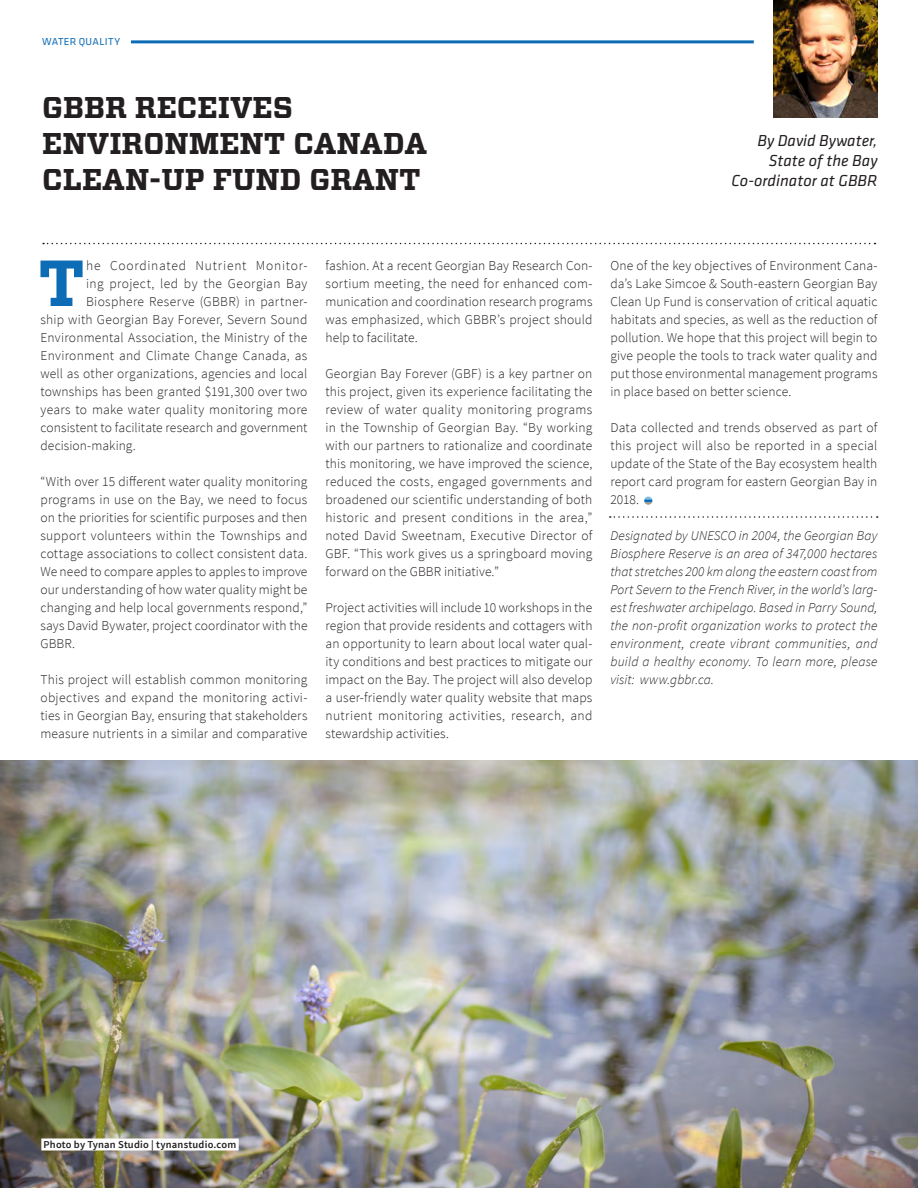
<style>
.page{position:relative;width:918px;height:1188px;background:#fff}
.page>*{position:absolute;margin:0;border:0;box-sizing:border-box;transform-origin:0 0}
.Paragraph_Style_1{font:700 64.95px "Vitesse";color:#0d6cb6}
.t1{font:700 30px "Vitesse";color:#231f20}
.t2{font:italic 16.5px/19.8px "Klavika";color:#231f20;text-align:right}
.Paragraph_Style_1-2{font:300 13.5px/18px "Source Sans Pro";letter-spacing:.015em;color:#231f20;text-align:justify}
.Paragraph_Style_1-3{font:italic 300 13.5px/18px "Source Sans Pro";letter-spacing:.01em;color:#231f20;text-align:justify}
.Paragraph_Style_1-4{font:300 13.5px "Source Sans Pro";letter-spacing:.055em;color:#231f20}
.t3{font:600 10.5px "Source Sans Pro";letter-spacing:.02em;color:#231f20}
.t4{font:10.5px "Klavika";letter-spacing:.025em;color:#0d6cb6}
</style>
<div class="page">
<svg style="left:610px;top:516px;width:268px;height:2px"></svg>
<hr style="left:131px;top:40px;width:623px;height:3px;background:#0d6cb6">
<svg style="left:43px;top:243px;width:832px;height:1px"></svg>
<img style="left:774px;top:0;width:104px;height:118px">
<img style="left:0;top:760px;width:918px;height:428px">
<div style="left:41px;top:1138px;width:198px;height:12px;background:#fff"></div>
<svg style="left:644px;top:497px;width:8px;height:8px"></svg>
<p class="t4" style="left:42px;top:36px;width:79px">WATER QUALITY</p>
<p class="t1" style="left:42px;top:87px;width:252px">GBBR RECEIVES</p>
<p class="t1" style="left:42px;top:123px;width:387px">ENVIRONMENT CANADA</p>
<p class="t1" style="left:42px;top:159px;width:380px">CLEAN-UP FUND GRANT</p>
<p class="t2" style="left:731px;top:131px;width:148px">By David Bywater,<br>State of the Bay<br>Co-ordinator at GBBR</p>
<p class="Paragraph_Style_1" style="left:38px;top:240px;width:48px">T</p>
<p class="Paragraph_Style_1-4" style="left:86px;top:257px;width:223px">he Coordinated Nutrient Monitor-</p>
<p class="Paragraph_Style_1-2" style="left:86px;top:275px;width:223px">ing project, led by the Georgian Bay</p>
<p class="Paragraph_Style_1-2" style="left:86px;top:293px;width:223px">Biosphere Reserve (GBBR) in partner-</p>
<p class="Paragraph_Style_1-2" style="left:40px;top:311px;width:268px">ship with Georgian Bay Forever, Severn Sound</p>
<p class="Paragraph_Style_1-2" style="left:40px;top:329px;width:268px">Environmental Association, the Ministry of the</p>
<p class="Paragraph_Style_1-2" style="left:40px;top:347px;width:268px">Environment and Climate Change Canada, as</p>
<p class="Paragraph_Style_1-2" style="left:40px;top:365px;width:268px">well as other organizations, agencies and local</p>
<p class="Paragraph_Style_1-2" style="left:40px;top:383px;width:268px">townships has been granted $191,300 over two</p>
<p class="Paragraph_Style_1-2" style="left:40px;top:401px;width:268px">years to make water quality monitoring more</p>
<p class="Paragraph_Style_1-2" style="left:40px;top:419px;width:268px">consistent to facilitate research and government</p>
<p class="Paragraph_Style_1-2" style="left:40px;top:437px;width:97px">decision-making.</p>
<p class="Paragraph_Style_1-2" style="left:40px;top:473px;width:269px">“With over 15 different water quality monitoring programs in use on the Bay, we need to focus on the priorities for scientific purposes and then support volunteers within the Townships and cottage associations to collect consistent data.<br>We need to compare apples to apples to improve our understanding of how water quality might be changing and help local governments respond,” says David Bywater, project coordinator with the GBBR.</p>
<p class="Paragraph_Style_1-2" style="left:40px;top:671px;width:269px">This project will establish common monitoring objectives and expand the monitoring activi&shy;ties in Georgian Bay, ensuring that stakeholders measure nutrients in a similar and comparative</p>
<p class="Paragraph_Style_1-2" style="left:325px;top:256px;width:269px">fashion. At a recent Georgian Bay Research Con&shy;sortium meeting, the need for enhanced com&shy;munication and coordination research programs was emphasized, which GBBR’s project should help to facilitate.</p>
<p class="Paragraph_Style_1-2" style="left:325px;top:364px;width:269px">Georgian Bay Forever (GBF) is a key partner on this project, given its experience facilitating the review of water quality monitoring programs in the Township of Georgian Bay. “By working with our partners to rationalize and coordinate this monitoring, we have improved the science, reduced the costs, engaged governments and broadened our scientific understanding of both historic and present conditions in the area,” noted David Sweetnam, Executive Director of GBF. “This work gives us a springboard moving forward on the GBBR initiative.”</p>
<p class="Paragraph_Style_1-2" style="left:325px;top:598px;width:269px">Project activities will include 10 workshops in the region that provide residents and cottagers with an opportunity to learn about local water qual&shy;ity conditions and best practices to mitigate our impact on the Bay. The project will also develop a user-friendly water quality website that maps nutrient monitoring activities, research, and stewardship activities.</p>
<p class="Paragraph_Style_1-2" style="left:610px;top:256px;width:269px">One of the key objectives of Environment Cana&shy;da’s Lake Simcoe &amp; South-eastern Georgian Bay Clean Up Fund is conservation of critical aquatic habitats and species, as well as the reduction of pollution. We hope that this project will begin to give people the tools to track water quality and put those environmental management programs in place based on better science.</p>
<p class="Paragraph_Style_1-2" style="left:610px;top:418px;width:269px">Data collected and trends observed as part of this project will also be reported in a special update of the State of the Bay ecosystem health report card program for eastern Georgian Bay in 2018.</p>
<p class="Paragraph_Style_1-3" style="left:610px;top:526px;width:269px">Designated by UNESCO in 2004, the Georgian Bay Biosphere Reserve is an area of 347,000 hectares that stretches 200 km along the eastern coast from Port Severn to the French River, in the world’s larg&shy;est freshwater archipelago. Based in Parry Sound, the non-profit organization works to protect the environment, create vibrant communities, and build a healthy economy. To learn more, please visit: www.gbbr.ca.</p>
<p class="t3" style="left:44px;top:1137px;width:194px">Photo by Tynan Studio | tynanstudio.com</p>
</div>
